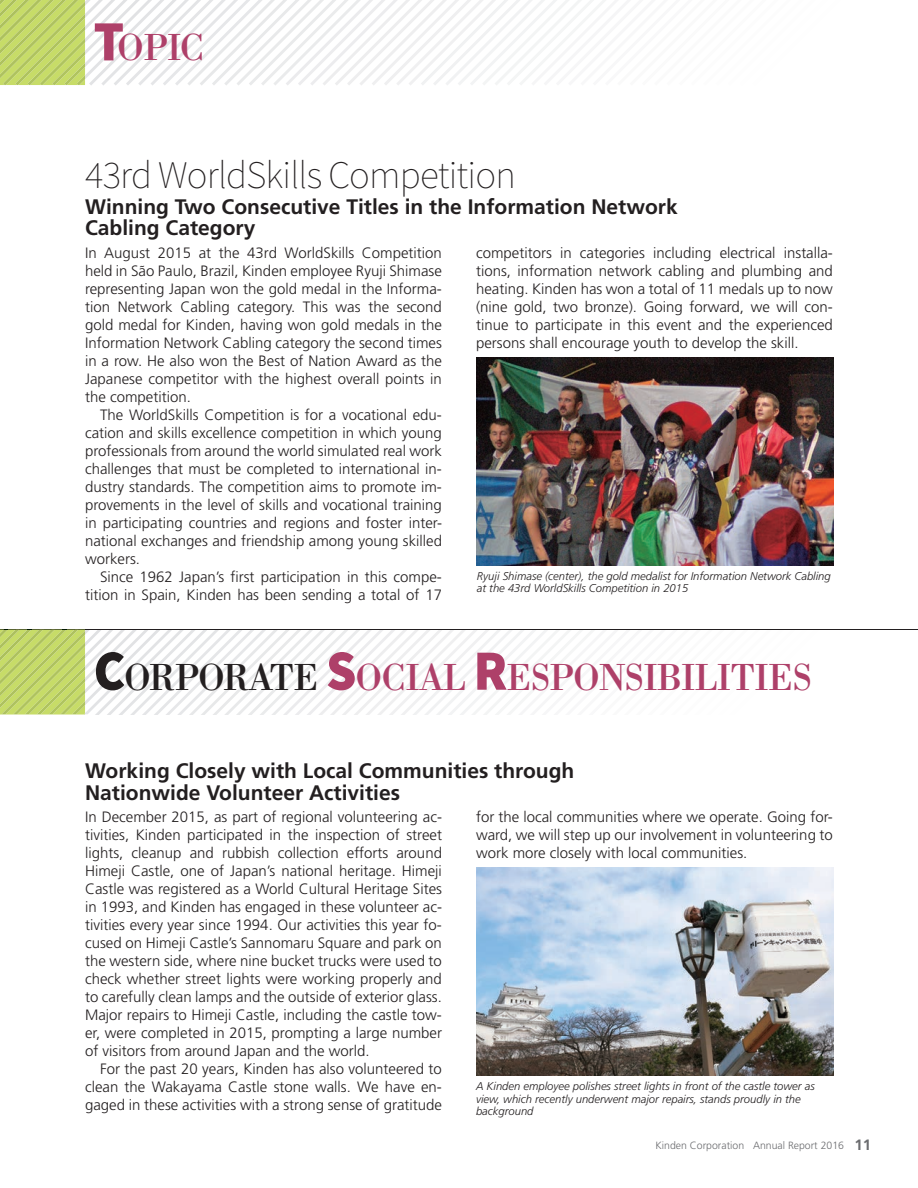
<style>
.page{position:relative;width:918px;height:1188px;background:#fff}
.page>*{position:absolute;margin:0;border:0;box-sizing:border-box;transform-origin:0 0}
.t1{font:39px "Bodoni";letter-spacing:-.02em;color:#ae4069;scale:.95 1}
.t2{font:200 39px "Source Sans Pro";letter-spacing:-.02em;color:#231f20}
.t3{font:700 21px/21.8px "Frutiger";color:#231f20}
.t4{font:300 15px/18px "Frutiger";color:#231f20;text-align:justify}
.t5{font:italic 300 11.25px/12.8px "Frutiger";color:#231f20}
.t6{font:300 10.5px "Frutiger";color:#6c6d70}
.s1{font-family:"Source Sans Pro";font-weight:900;font-size:57px}
.s2{font-family:"Source Sans Pro";font-weight:900;font-size:57px;color:#231f20}
.s3{color:#231f20}
.s4{font-weight:700;font-size:15px}
</style>
<div class="page">
<hr style="left:0;top:629px;width:918px;height:1px;background:#231f20">
<img style="left:476px;top:357px;width:357px;height:209px">
<img style="left:476px;top:867px;width:357px;height:209px">
<svg style="left:0;top:0;width:606px;height:85px"></svg>
<svg style="left:0;top:629px;width:594px;height:86px"></svg>
<h1 class="t1" style="left:94px;top:24px;width:118px"><span class="s1">T</span>OPIC</h1>
<h1 class="t2" style="left:85px;top:151px;width:432px">43rd WorldSkills Competition</h1>
<h2 class="t3" style="left:85px;top:195px;width:594px">Winning Two Consecutive Titles in the Information Network<br>Cabling Category</h2>
<p class="t4" style="left:85px;top:243px;width:359px">In August 2015 at the 43rd WorldSkills Competition held in São Paulo, Brazil, Kinden employee Ryuji Shimase representing Japan won the gold medal in the Informa&shy;tion Network Cabling category. This was the second gold medal for Kinden, having won gold medals in the Information Network Cabling category the second times in a row. He also won the Best of Nation Award as the Japanese competitor with the highest overall points in the competition.</p>
<p class="t4" style="left:85px;top:405px;width:358px;text-indent:15px">The WorldSkills Competition is for a vocational edu&shy;cation and skills excellence competition in which young professionals from around the world simulated real work challenges that must be completed to international in&shy;dustry standards. The competition aims to promote im&shy;provements in the level of skills and vocational training in participating countries and regions and foster inter&shy;national exchanges and friendship among young skilled workers.</p>
<p class="t4" style="left:85px;top:567px;width:358px;text-align:right">Since 1962 Japan’s first participation in this compe&shy;tition in Spain, Kinden has been sending a total of 17</p>
<p class="t4" style="left:476px;top:243px;width:358px">competitors in categories including electrical installa&shy;tions, information network cabling and plumbing and heating. Kinden has won a total of 11 medals up to now (nine gold, two bronze). Going forward, we will con&shy;tinue to participate in this event and the experienced persons shall encourage youth to develop the skill.</p>
<p class="t5" style="left:477px;top:569px;width:356px">Ryuji Shimase (center), the gold medalist for Information Network Cabling at the 43rd WorldSkills Competition in 2015</p>
<h1 class="t1" style="left:94px;top:653px;width:758px"><span class="s2">C</span><span class="s3">ORPORATE</span> <span class="s1">S</span>OCIAL <span class="s1">R</span>ESPONSIBILITIES</h1>
<h2 class="t3" style="left:85px;top:760px;width:491px">Working Closely with Local Communities through<br>Nationwide Volunteer Activities</h2>
<p class="t4" style="left:85px;top:808px;width:358px">In December 2015, as part of regional volunteering ac&shy;tivities, Kinden participated in the inspection of street lights, cleanup and rubbish collection efforts around Himeji Castle, one of Japan’s national heritage. Himeji Castle was registered as a World Cultural Heritage Sites in 1993, and Kinden has engaged in these volunteer ac&shy;tivities every year since 1994. Our activities this year fo&shy;cused on Himeji Castle’s Sannomaru Square and park on the western side, where nine bucket trucks were used to check whether street lights were working properly and to carefully clean lamps and the outside of exterior glass.<br>Major repairs to Himeji Castle, including the castle tow&shy;er, were completed in 2015, prompting a large number of visitors from around Japan and the world.</p>
<p class="t4" style="left:85px;top:1060px;width:358px;text-indent:15px">For the past 20 years, Kinden has also volunteered to clean the Wakayama Castle stone walls. We have en&shy;gaged in these activities with a strong sense of gratitude</p>
<p class="t4" style="left:476px;top:808px;width:358px">for the local communities where we operate. Going for&shy;ward, we will step up our involvement in volunteering to work more closely with local communities.</p>
<p class="t5" style="left:476px;top:1080px;width:340px">A Kinden employee polishes street lights in front of the castle tower as view, which recently underwent major repairs, stands proudly in the background</p>
<p class="t6" style="left:656px;top:1139px;width:217px">Kinden Corporation Annual Report 2016 <span class="s4">11</span></p>
</div>
